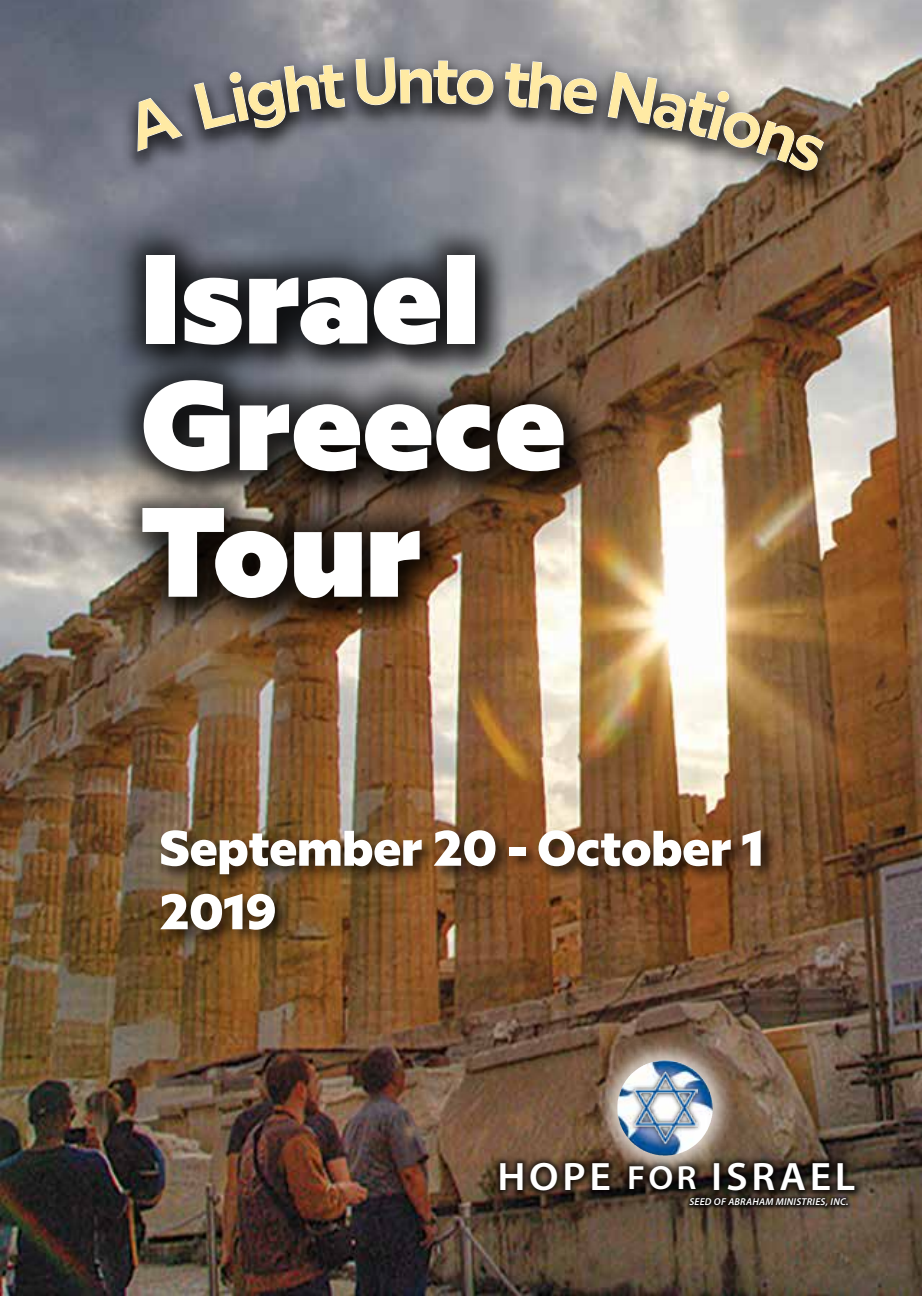
<style>
.page{position:relative;width:922px;height:1296px;background:#fff}
.page>*{position:absolute;margin:0;border:0;box-sizing:border-box;transform-origin:0 0}
.t1{font:900 126.8px/126.6px "Milliard";letter-spacing:.01em;color:#fff}
.t2{font:800 50px/63.6px "Milliard";color:#fff}
.t3{font:600 39.8px "Myriad Pro";letter-spacing:.09em;color:#fff;scale:1.05 1}
.t4{font:italic 600 10px "Myriad Pro";letter-spacing:.025em;color:#fff}
.s1{font-size:33.6px}
</style>
<div class="page">
<img style="left:0;top:0;width:922px;height:1296px">
<div style="left:107px;top:219px;width:492px;height:415px;background:#000;opacity:.69"></div>
<div style="left:120px;top:49px;width:720px;height:148px;background:#000;opacity:.75"></div>
<div style="left:156px;top:825px;width:621px;height:122px;background:#000;opacity:.75"></div>
<div style="left:492px;top:1155px;width:371px;height:44px;background:#000;opacity:.75"></div>
<div style="left:592px;top:1035px;width:145px;height:146px;background:#fff;opacity:.75"></div>
<img style="left:617px;top:1060px;width:70px;height:96px">
<div style="left:628px;top:1067px;width:73px;height:81px;background:#000;opacity:.75"></div>
<img style="left:633px;top:1070px;width:64px;height:76px">
<div style="left:685px;top:1194px;width:166px;height:17px;background:#000;opacity:.75"></div>
<svg style="left:123px;top:93px;width:60px;height:59px;background:#5e606a"></svg>
<svg style="left:194px;top:63px;width:152px;height:67px;background:#606169"></svg>
<svg style="left:355px;top:57px;width:139px;height:49px;background:#67676b"></svg>
<svg style="left:503px;top:61px;width:95px;height:54px;background:#6e6e71"></svg>
<svg style="left:607px;top:71px;width:218px;height:102px;background:#8b857e"></svg>
<h1 class="t1" style="left:141px;top:224px;width:426px">Israel<br>Greece<br>Tour</h1>
<h2 class="t2" style="left:159px;top:812px;width:606px">September 20 - October 1<br>2019</h2>
<h3 class="t3" style="left:497px;top:1152px;width:342px">HOPE <span class="s1">FOR</span> ISRAEL</h3>
<p class="t4" style="left:689px;top:1196px;width:160px">SEED OF ABRAHAM MINISTRIES, INC.</p>
</div>
